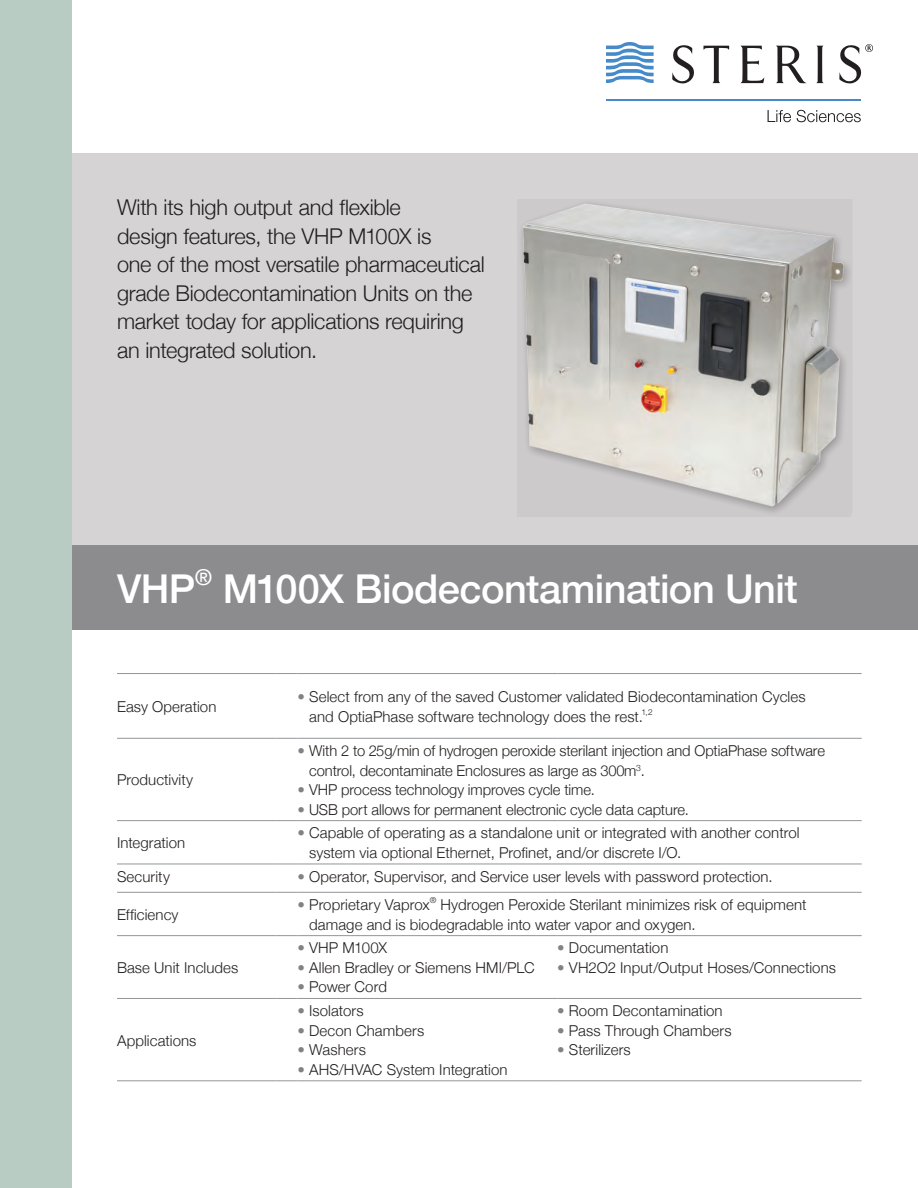
<style>
.page{position:relative;width:918px;height:1188px;background:#fff}
.page>*{position:absolute;margin:0;border:0;box-sizing:border-box;transform-origin:0 0}
.t1{font:500 39.75px "Helvetica Neue";letter-spacing:-.015em;color:#fff}
.t2{font:500 21.9px "Helvetica Neue";color:#fff}
.t3{font:300 21.75px/28.5px "Helvetica Neue";letter-spacing:-.01em;color:#231f20}
.t4{font:300 15px/19.5px "Helvetica Neue";letter-spacing:.005em;color:#231f20}
.t5{font:300 8.25px "Helvetica Neue";color:#231f20}
.s1{color:#808285}
</style>
<div class="page">
<div style="left:0;top:544px;width:918px;height:86px;background:#8c8b8e"></div>
<div style="left:0;top:0;width:72px;height:1188px;background:#b8ccc3"></div>
<svg style="left:768px;top:110px;width:23px;height:12px"></svg>
<svg style="left:797px;top:110px;width:64px;height:12px"></svg>
<hr style="left:607px;top:99px;width:254px;height:1px;background:#468ac9">
<svg style="left:606px;top:42px;width:48px;height:41px"></svg>
<svg style="left:816px;top:46px;width:8px;height:37px"></svg>
<svg style="left:672px;top:45px;width:22px;height:39px"></svg>
<svg style="left:839px;top:44px;width:34px;height:40px"></svg>
<svg style="left:740px;top:46px;width:24px;height:37px"></svg>
<svg style="left:703px;top:46px;width:26px;height:37px"></svg>
<svg style="left:776px;top:46px;width:30px;height:37px"></svg>
<div style="left:72px;top:153px;width:846px;height:391px;background:#d5d3d3"></div>
<hr style="left:117px;top:673px;width:160px;height:1px;background:#939598">
<svg style="left:277px;top:673px;width:21px;height:1px"></svg>
<hr style="left:298px;top:673px;width:259px;height:1px;background:#939598">
<hr style="left:557px;top:673px;width:305px;height:1px;background:#939598">
<hr style="left:117px;top:738px;width:160px;height:1px;background:#939598">
<svg style="left:277px;top:738px;width:21px;height:1px"></svg>
<hr style="left:298px;top:738px;width:259px;height:1px;background:#939598">
<hr style="left:557px;top:738px;width:305px;height:1px;background:#939598">
<hr style="left:117px;top:820px;width:160px;height:1px;background:#939598">
<svg style="left:277px;top:820px;width:21px;height:1px"></svg>
<hr style="left:298px;top:820px;width:259px;height:1px;background:#939598">
<hr style="left:557px;top:820px;width:305px;height:1px;background:#939598">
<hr style="left:117px;top:864px;width:160px;height:1px;background:#939598">
<svg style="left:277px;top:864px;width:21px;height:1px"></svg>
<hr style="left:298px;top:864px;width:259px;height:1px;background:#939598">
<hr style="left:557px;top:864px;width:305px;height:1px;background:#939598">
<hr style="left:117px;top:892px;width:160px;height:1px;background:#939598">
<svg style="left:277px;top:892px;width:21px;height:1px"></svg>
<hr style="left:298px;top:892px;width:259px;height:1px;background:#939598">
<hr style="left:557px;top:892px;width:305px;height:1px;background:#939598">
<hr style="left:117px;top:935px;width:160px;height:1px;background:#939598">
<svg style="left:277px;top:935px;width:21px;height:1px"></svg>
<hr style="left:298px;top:935px;width:259px;height:1px;background:#939598">
<hr style="left:557px;top:935px;width:305px;height:1px;background:#939598">
<hr style="left:117px;top:998px;width:160px;height:1px;background:#939598">
<svg style="left:277px;top:998px;width:21px;height:1px"></svg>
<hr style="left:298px;top:998px;width:259px;height:1px;background:#939598">
<hr style="left:557px;top:998px;width:305px;height:1px;background:#939598">
<hr style="left:117px;top:1080px;width:160px;height:1px;background:#939598">
<svg style="left:277px;top:1080px;width:21px;height:1px"></svg>
<hr style="left:298px;top:1080px;width:259px;height:1px;background:#939598">
<hr style="left:557px;top:1080px;width:305px;height:1px;background:#939598">
<img style="left:519px;top:200px;width:333px;height:315px">
<h3 class="t3" style="left:117px;top:192px;width:369px">With its high output and flexible<br>design features, the VHP M100X is<br>one of the most versatile pharmaceutical grade Biodecontamination Units on the market today for applications requiring an integrated solution.</h3>
<h1 class="t1" style="left:117px;top:557px;width:80px">VHP</h1>
<h2 class="t2" style="left:195px;top:559px;width:19px">®</h2>
<h1 class="t1" style="left:223px;top:557px;width:576px">M100X Biodecontamination Unit</h1>
<p class="t4" style="left:117px;top:696px;width:101px">Easy Operation</p>
<p class="t4" style="left:309px;top:686px;width:498px;text-indent:-12px"><span class="s1">•</span> Select from any of the saved Customer validated Biodecontamination Cycles and OptiaPhase software technology does the rest.</p>
<p class="t5" style="left:641px;top:705px;width:13px">1,2</p>
<p class="t4" style="left:117px;top:769px;width:78px">Productivity</p>
<p class="t4" style="left:309px;top:740px;width:517px;text-indent:-12px"><span class="s1">•</span> With 2 to 25g/min of hydrogen peroxide sterilant injection and OptiaPhase software control, decontaminate Enclosures as large as 300m<sup>3</sup>.</p>
<p class="t4" style="left:298px;top:779px;width:299px"><span class="s1">•</span> VHP process technology improves cycle time.</p>
<p class="t4" style="left:298px;top:798px;width:393px"><span class="s1">•</span> USB port allows for permanent electronic cycle data capture.</p>
<p class="t4" style="left:117px;top:832px;width:70px">Integration</p>
<p class="t4" style="left:309px;top:822px;width:492px;text-indent:-12px"><span class="s1">•</span> Capable of operating as a standalone unit or integrated with another control system via optional Ethernet, Profinet, and/or discrete I/O.</p>
<p class="t4" style="left:117px;top:866px;width:54px">Security</p>
<p class="t4" style="left:298px;top:866px;width:477px"><span class="s1">•</span> Operator, Supervisor, and Service user levels with password protection.</p>
<p class="t4" style="left:117px;top:904px;width:63px">Efficiency</p>
<p class="t4" style="left:298px;top:894px;width:134px"><span class="s1">•</span> Proprietary Vaprox</p>
<p class="t5" style="left:430px;top:894px;width:8px">®</p>
<p class="t4" style="left:309px;top:894px;width:499px;text-indent:131px">Hydrogen Peroxide Sterilant minimizes risk of equipment damage and is biodegradable into water vapor and oxygen.</p>
<p class="t4" style="left:117px;top:957px;width:123px">Base Unit Includes</p>
<p class="t4" style="left:117px;top:1029px;width:81px">Applications</p>
<p class="t4" style="left:298px;top:937px;width:91px"><span class="s1">•</span> VHP M100X</p>
<p class="t4" style="left:298px;top:957px;width:239px"><span class="s1">•</span> Allen Bradley or Siemens HMI/PLC</p>
<p class="t4" style="left:298px;top:976px;width:91px"><span class="s1">•</span> Power Cord</p>
<p class="t4" style="left:298px;top:1000px;width:68px"><span class="s1">•</span> Isolators</p>
<p class="t4" style="left:298px;top:1020px;width:128px"><span class="s1">•</span> Decon Chambers</p>
<p class="t4" style="left:298px;top:1039px;width:70px"><span class="s1">•</span> Washers</p>
<p class="t4" style="left:298px;top:1059px;width:211px"><span class="s1">•</span> AHS/HVAC System Integration</p>
<p class="t4" style="left:557px;top:937px;width:113px"><span class="s1">•</span> Documentation</p>
<p class="t4" style="left:557px;top:957px;width:280px"><span class="s1">•</span> VH2O2 Input/Output Hoses/Connections</p>
<p class="t4" style="left:557px;top:1000px;width:167px"><span class="s1">•</span> Room Decontamination</p>
<p class="t4" style="left:557px;top:1020px;width:176px"><span class="s1">•</span> Pass Through Chambers</p>
<p class="t4" style="left:557px;top:1039px;width:75px"><span class="s1">•</span> Sterilizers</p>
</div>
